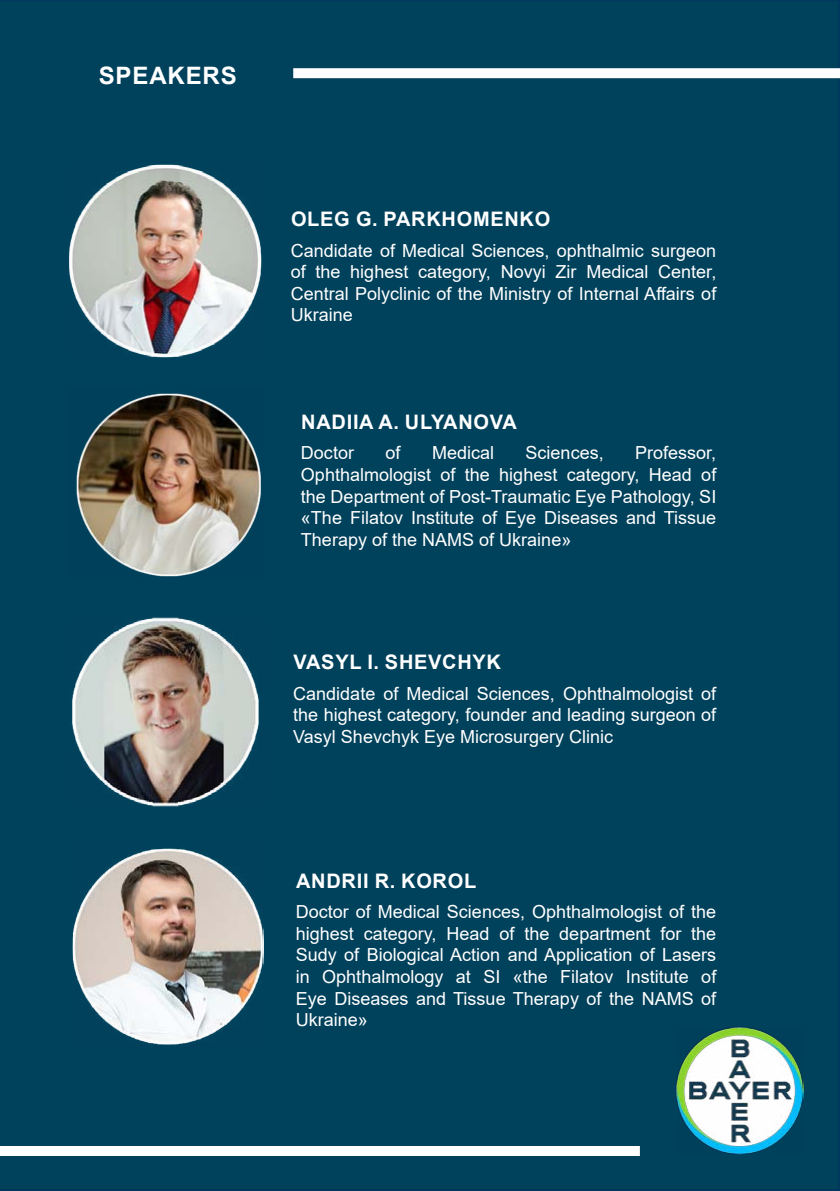
<style>
.page{position:relative;width:840px;height:1191px;background:#fff}
.page>*{position:absolute;margin:0;border:0;box-sizing:border-box;transform-origin:0 0}
.t1{font:700 24px "Arial";letter-spacing:.035em;color:#fff}
.t2{font:700 20px "Arial";letter-spacing:.035em;color:#fff}
.t3{font:18px/21.6px "Arial";color:#fff;text-align:justify}
</style>
<div class="page">
<div style="left:0;top:0;width:839px;height:1191px;background:#00415b"></div>
<img style="left:69px;top:163px;width:194px;height:195px">
<img style="left:69px;top:389px;width:194px;height:188px">
<img style="left:71px;top:842px;width:192px;height:205px">
<img style="left:69px;top:618px;width:198px;height:188px">
<img style="left:675px;top:1026px;width:127px;height:128px">
<div style="left:293px;top:68px;width:546px;height:10px;background:#fff"></div>
<div style="left:0;top:1146px;width:639px;height:10px;background:#fff"></div>
<h1 class="t1" style="left:99px;top:59px;width:139px">SPEAKERS</h1>
<p class="t2" style="left:291px;top:205px;width:261px">OLEG G. PARKHOMENKO</p>
<p class="t3" style="left:290px;top:239px;width:427px">Candidate of Medical Sciences, ophthalmic surgeon of the highest category, Novyi Zir Medical Center, Central Polyclinic of the Ministry of Internal Affairs of Ukraine</p>
<p class="t2" style="left:301px;top:408px;width:217px">NADIIA A. ULYANOVA</p>
<p class="t3" style="left:301px;top:442px;width:55px">Doctor</p>
<p class="t3" style="left:385px;top:442px;width:17px">of</p>
<p class="t3" style="left:432px;top:442px;width:64px">Medical</p>
<p class="t3" style="left:525px;top:442px;width:80px">Sciences,</p>
<p class="t3" style="left:301px;top:442px;width:416px;text-indent:334px">Professor, Ophthalmologist of the highest category, Head of the Department of Post-Traumatic Eye Pathology, SI «The Filatov Institute of Eye Diseases and Tissue Therapy of the NAMS of Ukraine»</p>
<p class="t2" style="left:293px;top:648px;width:209px">VASYL I. SHEVCHYK</p>
<p class="t3" style="left:293px;top:682px;width:424px">Candidate of Medical Sciences, Ophthalmologist of the highest category, founder and leading surgeon of Vasyl Shevchyk Eye Microsurgery Clinic</p>
<p class="t2" style="left:296px;top:867px;width:181px">ANDRII R. KOROL</p>
<p class="t3" style="left:295px;top:901px;width:422px">Doctor of Medical Sciences, Ophthalmologist of the highest category, Head of the department for the Sudy of Biological Action and Application of Lasers in Ophthalmology at SI «the Filatov Institute of Eye Diseases and Tissue Therapy of the NAMS of Ukraine»</p>
</div>
